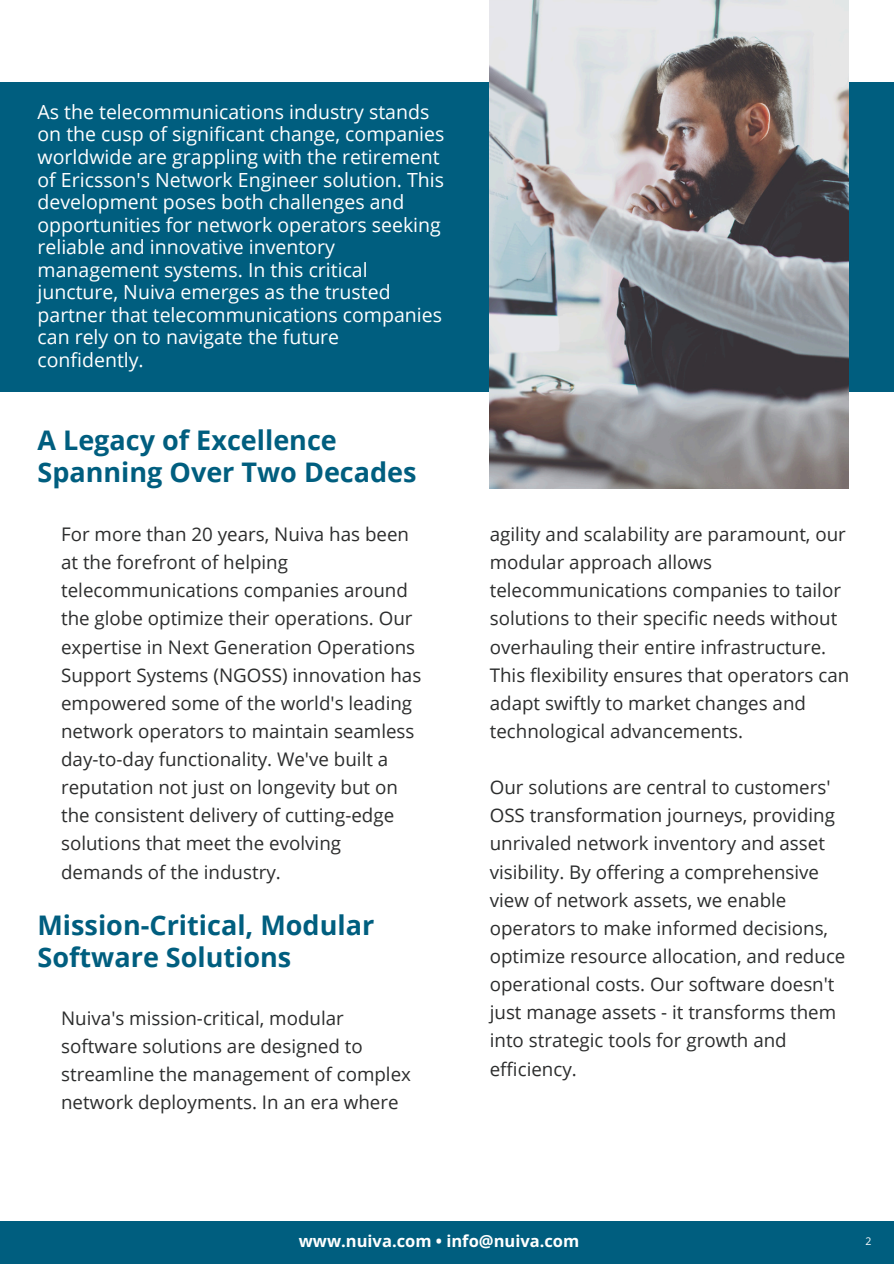
<style>
.page{position:relative;width:894px;height:1264px;background:#fff}
.page>*{position:absolute;margin:0;border:0;box-sizing:border-box;transform-origin:0 0}
.t1{font:700 27px/31.5px "Open Sans";color:#005e7f}
.t2{font:19.5px/22.5px "Open Sans";color:#fff}
.t3{font:18.75px/28.2px "Open Sans";color:#2c2d2d}
.t4{font:700 16.5px "Open Sans";color:#fff}
.t5{font:10.5px "Open Sans";color:#fff}
</style>
<div class="page">
<div style="left:0;top:82px;width:893px;height:309px;background:#005e7f"></div>
<div style="left:0;top:1221px;width:893px;height:42px;background:#005e7f"></div>
<img style="left:489px;top:0;width:359px;height:488px">
<h1 class="t2" style="left:37px;top:100px;width:408px">As the telecommunications industry stands on the cusp of significant change, companies worldwide are grappling with the retirement of Ericsson's Network Engineer solution. This development poses both challenges and opportunities for network operators seeking reliable and innovative inventory management systems. In this critical juncture, Nuiva emerges as the trusted partner that telecommunications companies can rely on to navigate the future confidently.</h1>
<h2 class="t1" style="left:37px;top:424px;width:380px">A Legacy of Excellence<br>Spanning Over Two Decades</h2>
<h2 class="t3" style="left:61px;top:519px;width:361px">For more than 20 years, Nuiva has been at the forefront of helping telecommunications companies around the globe optimize their operations. Our expertise in Next Generation Operations Support Systems (NGOSS) innovation has empowered some of the world's leading network operators to maintain seamless day-to-day functionality. We've built a reputation not just on longevity but on the consistent delivery of cutting-edge solutions that meet the evolving demands of the industry.</h2>
<h2 class="t3" style="left:489px;top:519px;width:361px">agility and scalability are paramount, our modular approach allows telecommunications companies to tailor solutions to their specific needs without overhauling their entire infrastructure.<br>This flexibility ensures that operators can adapt swiftly to market changes and technological advancements.</h2>
<p class="t3" style="left:489px;top:772px;width:357px">Our solutions are central to customers' OSS transformation journeys, providing unrivaled network inventory and asset visibility. By offering a comprehensive view of network assets, we enable operators to make informed decisions, optimize resource allocation, and reduce operational costs. Our software doesn't just manage assets - it transforms them into strategic tools for growth and efficiency.</p>
<h1 class="t1" style="left:37px;top:909px;width:338px">Mission-Critical, Modular<br>Software Solutions</h1>
<p class="t3" style="left:61px;top:1003px;width:351px">Nuiva's mission-critical, modular software solutions are designed to streamline the management of complex network deployments. In an era where</p>
<h2 class="t4" style="left:299px;top:1228px;width:282px">www.nuiva.com • info@nuiva.com</h2>
<h2 class="t5" style="left:865px;top:1233px;width:7px">2</h2>
</div>
